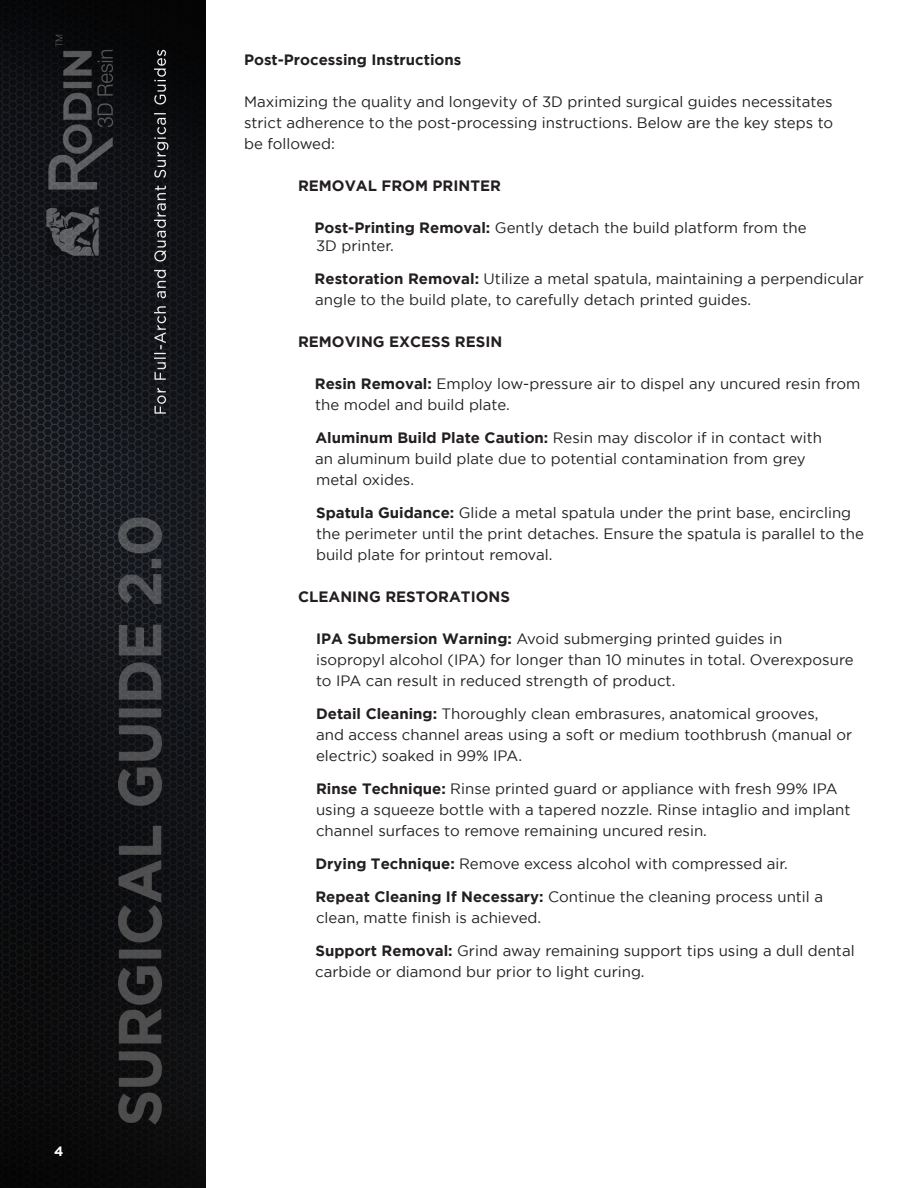
<style>
.page{position:relative;width:918px;height:1188px;background:#fff}
.page>*{position:absolute;margin:0;border:0;box-sizing:border-box;transform-origin:0 0}
.t1{font:15px/21px "Gotham";color:#231f20}
.t2{font:700 15px "Gotham";color:#231f20}
.t3{font:700 13.5px "Gotham";color:#fff}
.s1{font-weight:700}
</style>
<div class="page">
<img style="left:0;top:0;width:205px;height:1188px">
<p class="t3" style="left:54px;top:1143px;width:11px">4</p>
<p class="t2" style="left:244px;top:51px;width:219px">Post-Processing Instructions</p>
<p class="t1" style="left:244px;top:91px;width:591px">Maximizing the quality and longevity of 3D printed surgical guides necessitates strict adherence to the post-processing instructions. Below are the key steps to</p>
<p class="t1" style="left:244px;top:133px;width:92px">be followed:</p>
<p class="t2" style="left:298px;top:177px;width:204px">REMOVAL FROM PRINTER</p>
<p class="t1" style="left:315px;top:217px;width:494px"><span class="s1">Post-Printing Removal:</span> Gently detach the build platform from the</p>
<p class="t1" style="left:316px;top:235px;width:79px">3D printer.</p>
<p class="t1" style="left:315px;top:268px;width:551px"><span class="s1">Restoration Removal:</span> Utilize a metal spatula, maintaining a perpendicular</p>
<p class="t1" style="left:315px;top:289px;width:438px">angle to the build plate, to carefully detach printed guides.</p>
<p class="t2" style="left:298px;top:333px;width:206px">REMOVING EXCESS RESIN</p>
<p class="t1" style="left:315px;top:373px;width:547px"><span class="s1">Resin Removal:</span> Employ low-pressure air to dispel any uncured resin from</p>
<p class="t1" style="left:315px;top:394px;width:196px">the model and build plate.</p>
<p class="t1" style="left:315px;top:427px;width:508px"><span class="s1">Aluminum Build Plate Caution:</span> Resin may discolor if in contact with</p>
<p class="t1" style="left:315px;top:448px;width:492px">an aluminum build plate due to potential contamination from grey</p>
<p class="t1" style="left:316px;top:469px;width:100px">metal oxides.</p>
<p class="t1" style="left:316px;top:502px;width:537px"><span class="s1">Spatula Guidance:</span> Glide a metal spatula under the print base, encircling</p>
<p class="t1" style="left:316px;top:523px;width:549px">the perimeter until the print detaches. Ensure the spatula is parallel to the</p>
<p class="t1" style="left:316px;top:544px;width:238px">build plate for printout removal.</p>
<p class="t2" style="left:298px;top:588px;width:213px">CLEANING RESTORATIONS</p>
<p class="t1" style="left:316px;top:628px;width:468px"><span class="s1">IPA Submersion Warning:</span> Avoid submerging printed guides in</p>
<p class="t1" style="left:316px;top:649px;width:539px">isopropyl alcohol (IPA) for longer than 10 minutes in total. Overexposure</p>
<p class="t1" style="left:316px;top:670px;width:361px">to IPA can result in reduced strength of product.</p>
<p class="t1" style="left:316px;top:703px;width:538px"><span class="s1">Detail Cleaning:</span> Thoroughly clean embrasures, anatomical grooves,<br>and access channel areas using a soft or medium toothbrush (manual or electric) soaked in 99% IPA.</p>
<p class="t1" style="left:316px;top:778px;width:536px"><span class="s1">Rinse Technique:</span> Rinse printed guard or appliance with fresh 99% IPA using a squeeze bottle with a tapered nozzle. Rinse intaglio and implant channel surfaces to remove remaining uncured resin.</p>
<p class="t1" style="left:315px;top:853px;width:474px"><span class="s1">Drying Technique:</span> Remove excess alcohol with compressed air.</p>
<p class="t1" style="left:315px;top:886px;width:509px"><span class="s1">Repeat Cleaning If Necessary:</span> Continue the cleaning process until a</p>
<p class="t1" style="left:316px;top:907px;width:227px">clean, matte finish is achieved.</p>
<p class="t1" style="left:315px;top:940px;width:541px"><span class="s1">Support Removal:</span> Grind away remaining support tips using a dull dental</p>
<p class="t1" style="left:315px;top:961px;width:331px">carbide or diamond bur prior to light curing.</p>
</div>
